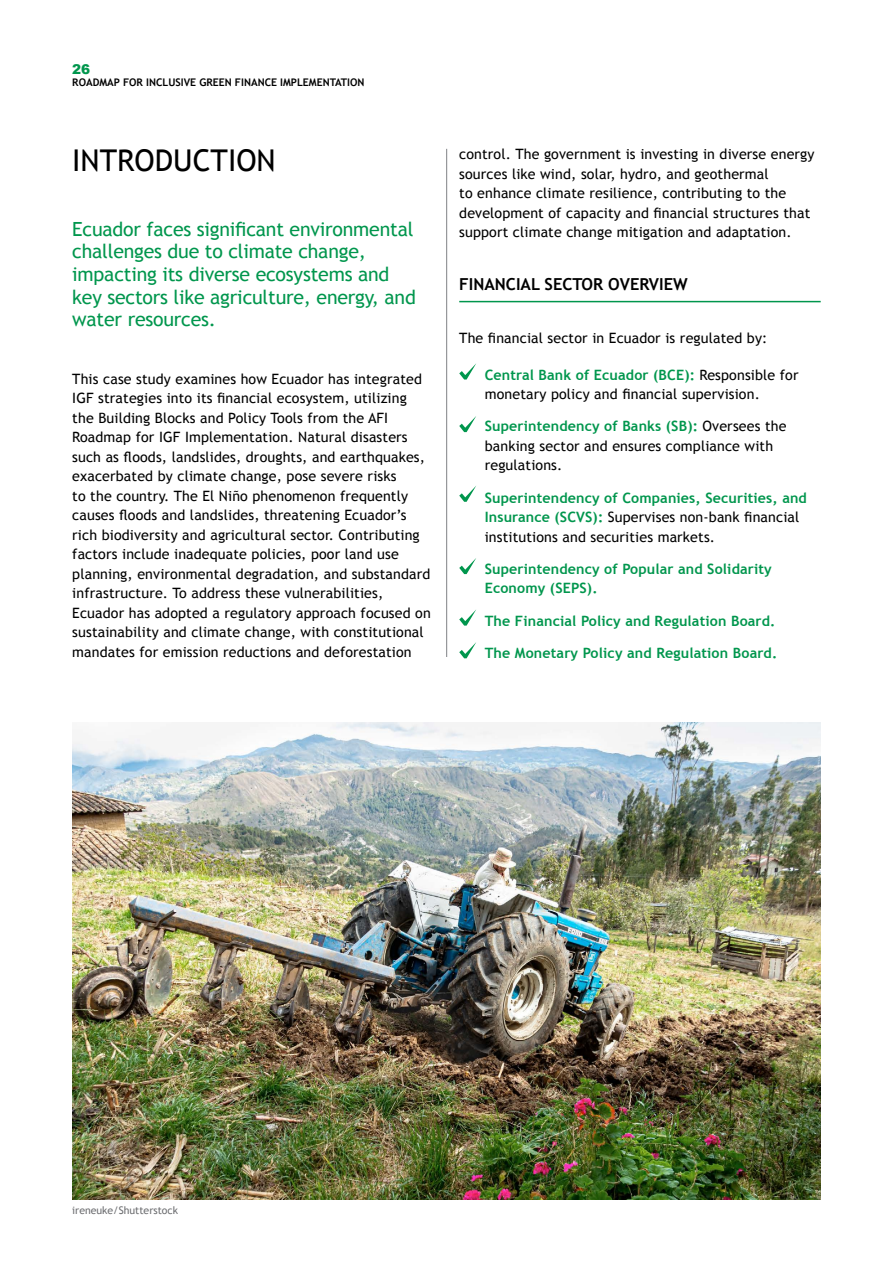
<style>
.page{position:relative;width:893px;height:1263px;background:#fff}
.page>*{position:absolute;margin:0;border:0;box-sizing:border-box;transform-origin:0 0}
.t1{font:30px "Trebuchet MS";color:#000}
.t2{font:19.5px/22.5px "Trebuchet MS";letter-spacing:-.01em;color:#00964d}
.t3{font:700 16.5px "Trebuchet MS";color:#000}
.t4{font:14.25px/19.5px "Trebuchet MS";letter-spacing:.01em;color:#000}
.t5{font:700 14.25px/19.5px "Trebuchet MS";letter-spacing:.01em;color:#00964d}
.t6{font:900 13.5px "Arial";color:#00964d}
.t7{font:700 10.5px "Trebuchet MS";color:#000}
.t8{font:10.5px "Trebuchet MS";color:#6d6e71}
.s1{font-weight:700;color:#00964d}
</style>
<div class="page">
<hr style="left:446px;top:149px;width:1px;height:1050px;background:#808285">
<div style="left:38px;top:657px;width:810px;height:591px;background:#fff"></div>
<img style="left:72px;top:723px;width:749px;height:476px">
<hr style="left:459px;top:301px;width:362px;height:1px;background:#00964d">
<svg style="left:459px;top:363px;width:17px;height:16px"></svg>
<svg style="left:459px;top:416px;width:17px;height:16px"></svg>
<svg style="left:459px;top:486px;width:17px;height:16px"></svg>
<svg style="left:459px;top:558px;width:17px;height:16px"></svg>
<svg style="left:459px;top:609px;width:17px;height:17px"></svg>
<svg style="left:459px;top:642px;width:17px;height:16px"></svg>
<p class="t6" style="left:72px;top:59px;width:20px">26</p>
<p class="t7" style="left:72px;top:75px;width:294px">Roadmap for Inclusive Green Fi nance Implementation</p>
<h1 class="t1" style="left:72px;top:143px;width:201px">Introduction</h1>
<h2 class="t2" style="left:72px;top:218px;width:345px">Ecuador faces significant environmental challenges due to climate change, impacting its diverse ecosystems and key sectors like agriculture, energy, and water resources.</h2>
<p class="t4" style="left:72px;top:369px;width:360px">This case study examines how Ecuador has integrated IGF strategies into its financial ecosystem, utilizing the Building Blocks and Policy Tools from the AFI Roadmap for I GF I mplementation. Natural disasters such as floods, landslides, droughts, and earthquakes, exacerbated by climate change, pose severe risks<br>to the country. The El Niño phenomenon frequently causes floods and landslides, threatening Ecuador’s rich biodiversity and agricultural sector. Contributing factors include inadequate policies, poor land use planning, environmental degradation, and substandard infrastructure. To address these vulnerabilities, Ecuador has adopted a regulatory approach focused on sustainability and climate change, with constitutional mandates for emission reductions and deforestation</p>
<p class="t4" style="left:459px;top:145px;width:357px">control. The government is investing in diverse energy sources like wind, solar, hydro, and geothermal<br>to enhance climate resilience, contributing to the development of capacity and financial structures that support climate change mitigation and adaptation.</p>
<p class="t3" style="left:459px;top:274px;width:230px">Fi nancial Sector Overview</p>
<p class="t4" style="left:459px;top:328px;width:310px">The financial sector in Ecuador is regulated by:</p>
<p class="t4" style="left:485px;top:365px;width:315px"><span class="s1">Central Bank of Ecuador (BCE):</span> Responsible for monetary policy and financial supervision.</p>
<p class="t4" style="left:485px;top:417px;width:303px"><span class="s1">Superintendency of Banks (SB):</span> Oversees the banking sector and ensures compliance with regulations.</p>
<p class="t5" style="left:485px;top:488px;width:324px">Superintendency of Companies, Securities, and<br>Insurance (SCVS</p>
<p class="t4" style="left:485px;top:507px;width:316px;text-indent:108px"><span class="s1">):</span> Supervises non-bank financial institutions and securities markets.</p>
<p class="t5" style="left:485px;top:559px;width:289px">Superintendency of Popular and Solidarity<br>Economy (SEPS).</p>
<p class="t5" style="left:485px;top:611px;width:292px">The Financial Policy and Regulation Board.</p>
<p class="t5" style="left:485px;top:643px;width:294px">The Monetary Policy and Regulation Board.</p>
<p class="t8" style="left:72px;top:1204px;width:107px">ireneuke/Shutterstock</p>
</div>
